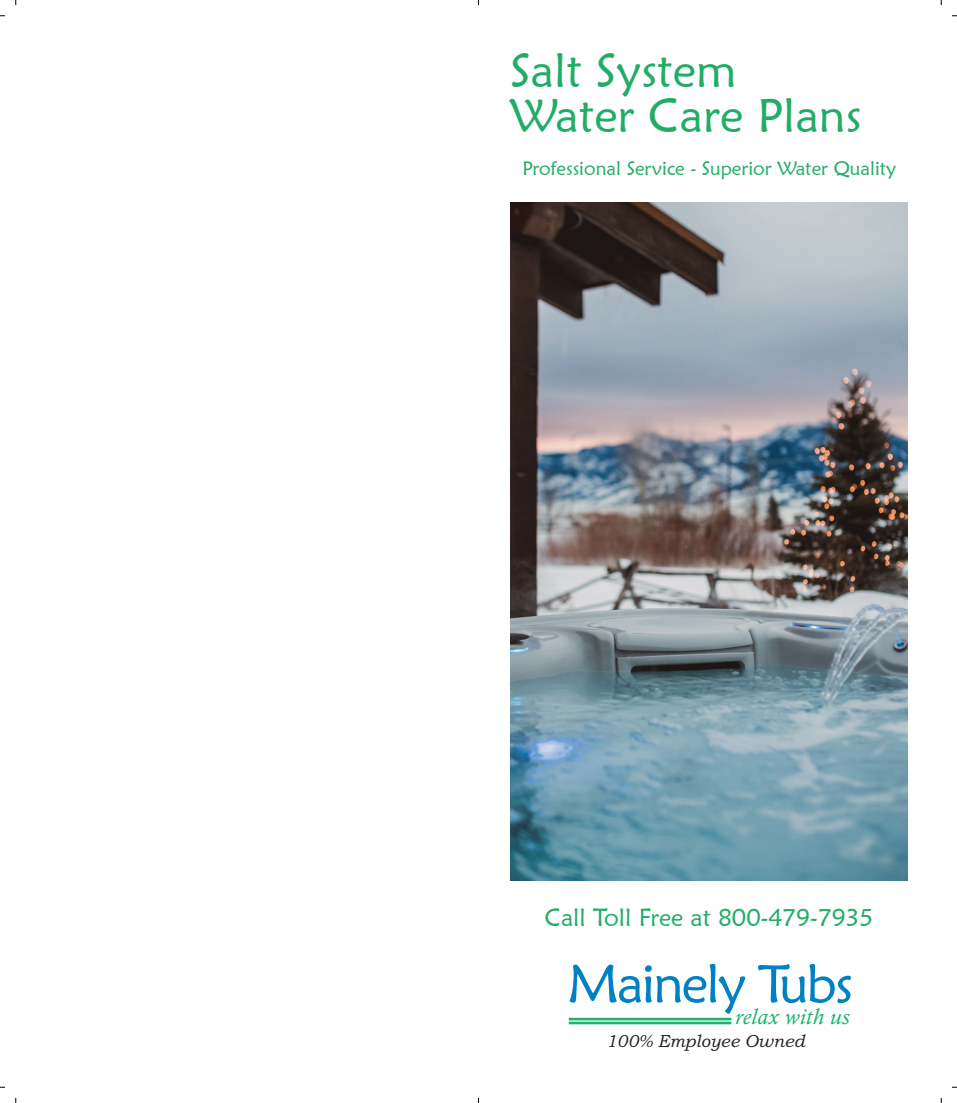
<style>
.page{position:relative;width:957px;height:1103px;background:#fff}
.page>*{position:absolute;margin:0;border:0;box-sizing:border-box;transform-origin:0 0}
.t1{font:54.07px "Maiandra GD";letter-spacing:-.04em;color:#0081c4}
.t2{font:47.25px/45.5px "Maiandra GD";color:#22ad66}
.t3{font:24.5px "Maiandra GD";color:#22ad66}
.t4{font:italic 22.4px "Calisto";letter-spacing:.02em;color:#1db26e}
.t5{font:19.25px "Maiandra GD";color:#22ad66}
.t6{font:italic 17.5px "Bookman Old Style";color:#231f20}
</style>
<div class="page">
<hr style="left:568px;top:1017px;width:163px;height:3px;background:#1db26e">
<hr style="left:568px;top:1021px;width:163px;height:3px;background:#1db26e">
<img style="left:510px;top:203px;width:397px;height:678px">
<h2 class="t2" style="left:510px;top:47px;width:353px">Salt System<br>Water Care Plans</h2>
<p class="t5" style="left:522px;top:156px;width:375px">Professional Service - Superior Water Quality</p>
<p class="t3" style="left:545px;top:902px;width:330px">Call Toll Free at 800-479-7935</p>
<h1 class="t1" style="left:567px;top:950px;width:287px">Mainely Tubs</h1>
<p class="t4" style="left:735px;top:1003px;width:115px">relax with us</p>
<p class="t6" style="left:606px;top:1028px;width:200px">100% Employee Owned</p>
</div>
